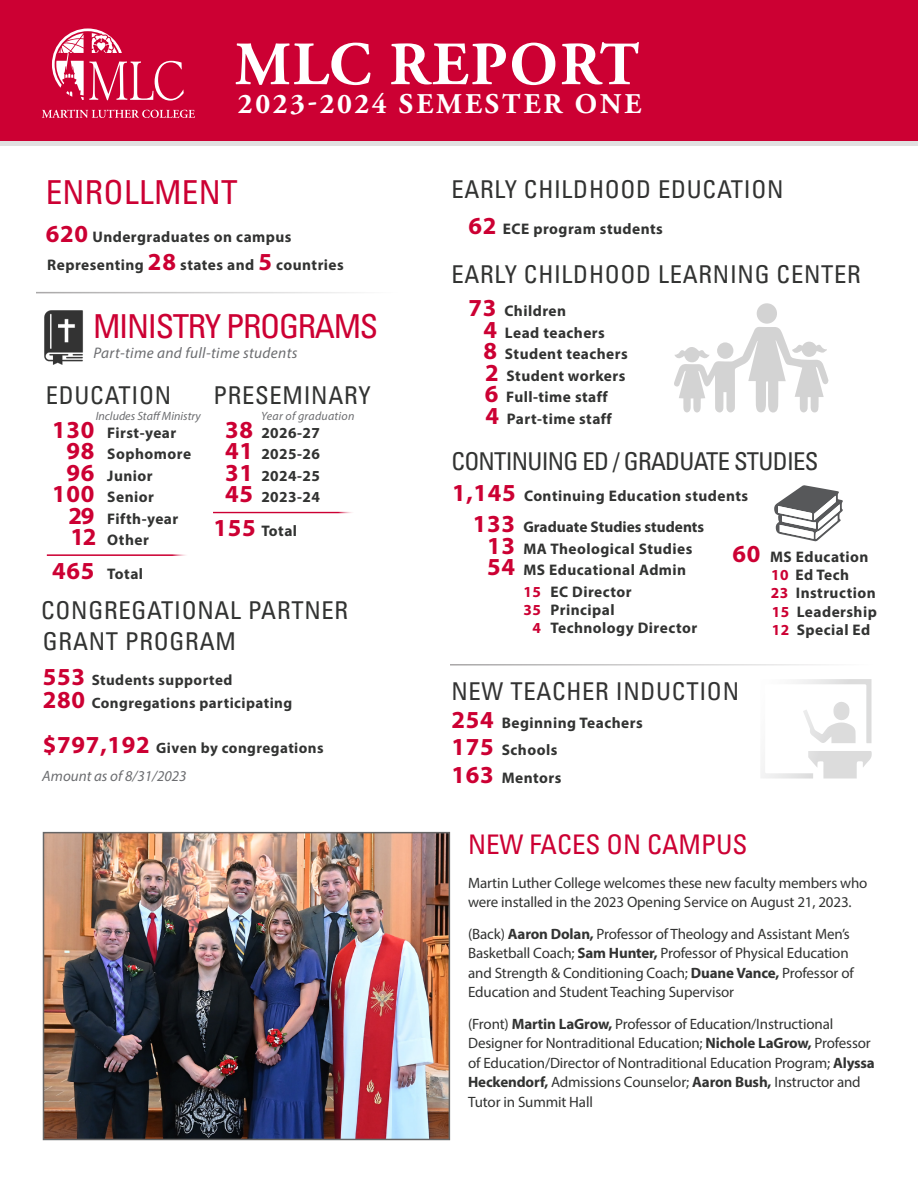
<style>
.page{position:relative;width:918px;height:1188px;background:#fff}
.page>*{position:absolute;margin:0;border:0;box-sizing:border-box;transform-origin:0 0}
.t1{font:700 61.35px "Adobe Garamond Pro";letter-spacing:.035em;color:#fff}
.t2{font:condensed 33px "Univers";letter-spacing:-.04em;color:#c03}
.t3{font:condensed 33px "Univers";letter-spacing:.01em;color:#c03}
.t4{font:700 28.5px "Adobe Garamond Pro";letter-spacing:.105em;color:#fff}
.t5{font:condensed 27px "Univers";color:#c03}
.t6{font:condensed 24.6px/30.9px "Univers";letter-spacing:.03em;color:#323332}
.t7{font:condensed 24.6px "Univers";letter-spacing:-.03em;color:#323332}
.t8{font:condensed 24.6px "Univers";letter-spacing:.03em;color:#333}
.t9{font:700 15.3px/21.5px "Myriad Pro";letter-spacing:.03em;color:#323332}
.t10{font:italic 15.3px "Myriad Pro";letter-spacing:.02em;color:#6c6d70}
.t11{font:15px/19.5px "Myriad Pro";letter-spacing:-.01em;color:#323332}
.t12{font:700 15px/23px "Myriad Pro";letter-spacing:.03em;color:#323332}
.t13{font:italic 15px "Myriad Pro";color:#6c6d70}
.t14{font:italic 12px "Myriad Pro";color:#6c6d70}
.t15{font:italic 12px "Myriad Pro";letter-spacing:.02em;color:#6c6d70}
.s1{font-size:24.6px;color:#c03}
.s2{color:#c03}
.s3{font-weight:700}
</style>
<div class="page">
<svg style="left:0;top:140px;width:918px;height:6px;background:#dcbac3"></svg>
<div style="left:0;top:0;width:918px;height:140px;background:#c03"></div>
<hr style="left:213px;top:512px;width:142px;height:1px;background:#c03">
<hr style="left:36px;top:292px;width:363px;height:1px;background:#231f20">
<img style="left:44px;top:310px;width:39px;height:55px">
<div style="left:757px;top:303px;width:20px;height:21px;background:#d3d3d3;border-radius:50%"></div>
<svg style="left:674px;top:327px;width:155px;height:86px"></svg>
<div style="left:717px;top:342px;width:16px;height:17px;background:#d3d3d3;border-radius:50%"></div>
<hr style="left:47px;top:554px;width:142px;height:2px;background:#c03">
<svg style="left:52px;top:28px;width:132px;height:73px"></svg>
<svg style="left:42px;top:110px;width:153px;height:8px"></svg>
<svg style="left:774px;top:485px;width:69px;height:56px"></svg>
<svg style="left:761px;top:679px;width:111px;height:100px"></svg>
<hr style="left:450px;top:664px;width:425px;height:2px;background:#231f20">
<img style="left:46px;top:835px;width:401px;height:302px">
<div style="left:43px;top:832px;width:407px;height:308px;border:2px solid #666"></div>
<p class="t1" style="left:235px;top:29px;width:406px">MLC REPORT</p>
<p class="t4" style="left:238px;top:87px;width:405px">2023-2024 SEMESTER ONE</p>
<p class="t3" style="left:46px;top:171px;width:193px">ENROLLMENT</p>
<p class="t9" style="left:46px;top:226px;width:247px"><span class="s1">620</span> Undergraduates on campus</p>
<p class="t9" style="left:47px;top:254px;width:298px">Representing <span class="s1">28</span> states and <span class="s1">5</span> countries</p>
<p class="t2" style="left:93px;top:305px;width:287px">MINISTRY PROGRAMS</p>
<p class="t10" style="left:93px;top:343px;width:206px">Part-time and full-time students</p>
<p class="t6" style="left:46px;top:380px;width:127px">EDUCATION</p>
<p class="t9" style="left:52px;top:422px;width:126px"><span class="s1">130</span> First-year</p>
<p class="t9" style="left:67px;top:443px;width:126px"><span class="s1">98</span> Sophomore</p>
<p class="t9" style="left:67px;top:465px;width:88px"><span class="s1">96</span> Junior</p>
<p class="t9" style="left:52px;top:486px;width:103px"><span class="s1">100</span> Senior</p>
<p class="t9" style="left:69px;top:508px;width:111px"><span class="s1">29</span> Fifth-year</p>
<p class="t9" style="left:71px;top:529px;width:80px"><span class="s1">12</span> Other</p>
<p class="t9" style="left:52px;top:563px;width:92px"><span class="s1">465</span> Total</p>
<p class="t6" style="left:213px;top:380px;width:159px">PRESEMINARY</p>
<p class="t9" style="left:225px;top:422px;width:97px"><span class="s1">38</span> 2026-27</p>
<p class="t9" style="left:225px;top:443px;width:97px;text-align:justify"><span class="s1">41</span> 2025-26<br><span class="s1">31</span> 2024-25<br><span class="s1">45</span> 2023-24</p>
<p class="t9" style="left:213px;top:520px;width:85px"><span class="s1">155</span> Total</p>
<p class="t14" style="left:96px;top:408px;width:107px">Includes Staff Ministry</p>
<p class="t15" style="left:261px;top:408px;width:95px">Year of graduation</p>
<p class="t6" style="left:41px;top:595px;width:309px">CONGREGATIONAL PARTNER<br>GRANT PROGRAM</p>
<p class="t12" style="left:43px;top:668px;width:251px"><span class="s1">553</span> Students supported<br><span class="s1">280</span> Congregations participating</p>
<p class="t12" style="left:43px;top:736px;width:282px"><span class="s1">$797,192</span> Given by congregations</p>
<p class="t13" style="left:42px;top:767px;width:146px">Amount as of 8/31/2023</p>
<p class="t6" style="left:451px;top:174px;width:334px">EARLY CHILDHOOD EDUCATION</p>
<p class="t9" style="left:469px;top:217px;width:196px"><span class="s1">62</span> ECE program students</p>
<p class="t6" style="left:451px;top:258px;width:411px">EARLY CHILDHOOD LEARNING CENTER</p>
<p class="t9" style="left:484px;top:300px;width:146px;text-indent:-15px"><span class="s1">73</span> Children<br><span class="s1">4</span> Lead teachers<br><span class="s1">8</span> Student teachers</p>
<p class="t9" style="left:485px;top:365px;width:142px"><span class="s1">2</span> Student workers<br><span class="s1">6</span> Full-time staff</p>
<p class="t9" style="left:485px;top:407px;width:128px"><span class="s1">4</span> Part-time staff</p>
<p class="t7" style="left:451px;top:446px;width:368px">CONTINUING ED / GRADUATE STUDIES</p>
<p class="t9" style="left:452px;top:485px;width:298px"><span class="s1">1,145</span> Continuing Education students</p>
<p class="t9" style="left:473px;top:516px;width:233px;text-align:center"><span class="s1">133</span> Graduate Studies students<br><span class="s1">13</span> MA Theological Studies<br><span class="s1">54</span> MS Educational Admin</p>
<p class="t9" style="left:524px;top:580px;width:110px"><span class="s2">15</span> EC Director</p>
<p class="t9" style="left:524px;top:599px;width:93px"><span class="s2">35</span> Principal</p>
<p class="t9" style="left:532px;top:617px;width:166px"><span class="s2">4</span> Technology Director</p>
<p class="t9" style="left:771px;top:547px;width:108px;line-height:18.5px;text-indent:-38px"><span class="s1">60</span> MS Education<br><span class="s2">10</span> Ed Tech<br><span class="s2">23</span> Instruction<br><span class="s2">15</span> Leadership<br><span class="s2">12</span> Special Ed</p>
<p class="t8" style="left:451px;top:676px;width:289px">NEW TEACHER INDUCTION</p>
<p class="t9" style="left:451px;top:708px;width:193px;line-height:27.6px"><span class="s1">254</span> Beginning Teachers<br><span class="s1">175</span> Schools<br><span class="s1">163</span> Mentors</p>
<p class="t5" style="left:468px;top:828px;width:281px">NEW FACES ON CAMPUS</p>
<p class="t11" style="left:468px;top:873px;width:401px">Martin Luther College welcomes these new faculty members who were installed in the 2023 Opening Service on August 21, 2023.</p>
<p class="t11" style="left:468px;top:924px;width:387px">(Back) <span class="s3">Aaron Dolan,</span> Professor of Theology and Assistant Men’s Basketball Coach; <span class="s3">Sam Hunter,</span> Professor of Physical Education and Strength &amp; Conditioning Coach; <span class="s3">Duane Vance,</span> Professor of Education and Student Teaching Supervisor</p>
<p class="t11" style="left:468px;top:1014px;width:408px">(Front) <span class="s3">Martin LaGrow,</span> Professor of Education/Instructional Designer for Nontraditional Education; <span class="s3">Nichole LaGrow,</span> Professor of Education/Director of Nontraditional Education Program; <span class="s3">Alyssa Heckendorf,</span> Admissions Counselor; <span class="s3">Aaron Bush,</span> Instructor and Tutor in Summit Hall</p>
</div>
